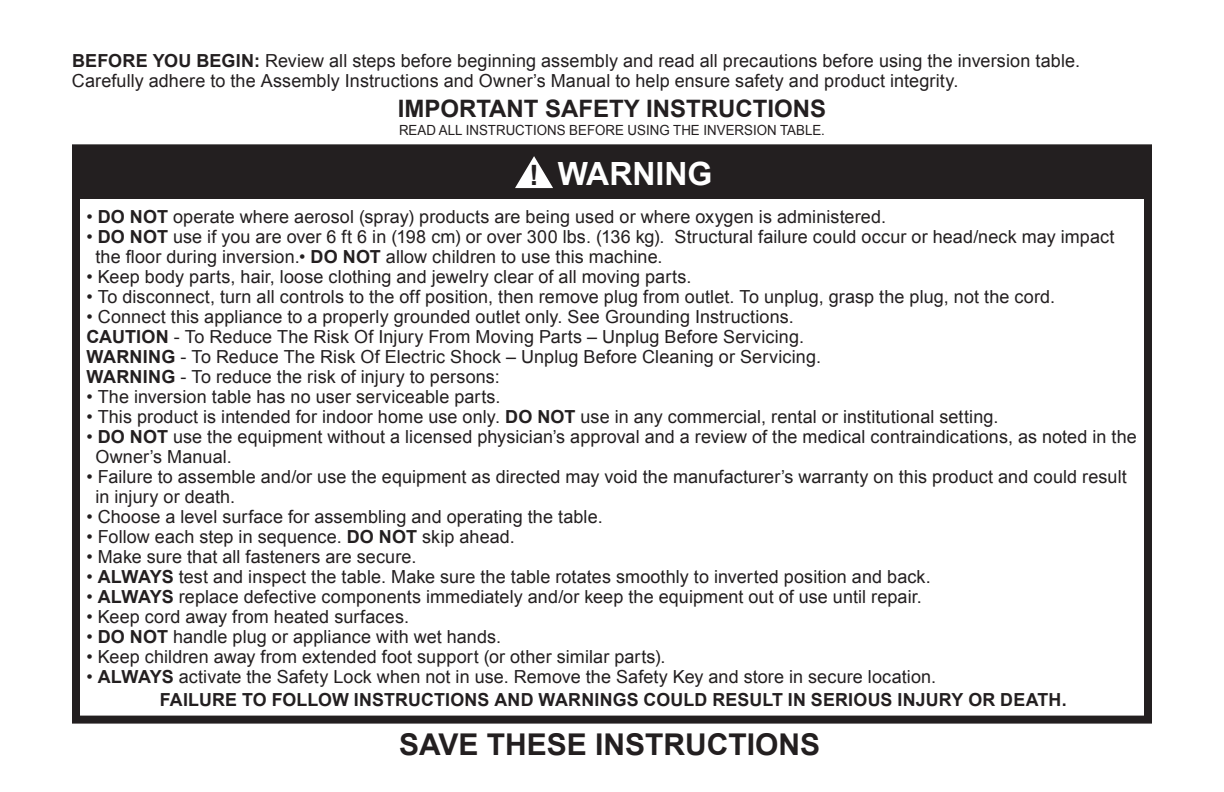
<style>
.page{position:relative;width:1224px;height:792px;background:#fff}
.page>*{position:absolute;margin:0;border:0;box-sizing:border-box;transform-origin:0 0}
.t1{font:700 32px "Arial";color:#fff}
.t2{font:700 30px "Arial";color:#231f20}
.t3{font:700 24px "Arial";color:#231f20}
.t4{font:18px/20px "Arial";letter-spacing:.005em;color:#231f20}
.t5{font:700 18px "Arial";letter-spacing:.01em;color:#231f20}
.t6{font:14px "Arial";color:#231f20;scale:.95 1}
.s1{font-weight:700}
.s2{font-size:28px;color:#231f20}
</style>
<div class="page">
<div style="left:72px;top:144px;width:1080px;height:580px;border:8px solid #231f20"></div>
<div style="left:77px;top:149px;width:1071px;height:50px;background:#231f20"></div>
<svg style="left:515px;top:156px;width:38px;height:32px"></svg>
<p class="t4" style="left:72px;top:52px;width:1010px"><span class="s1">BEFORE YOU BEGIN:</span> Review all steps before beginning assembly and read all precautions before using the inversion table.<br>Carefully adhere to the Assembly Instructions and Owner’s Manual to help ensure safety and product integrity.</p>
<h3 class="t3" style="left:398px;top:100px;width:430px">IMPORTANT SAFETY INSTRUCTIONS</h3>
<p class="t6" style="left:399px;top:125px;width:450px">READ ALL INSTRUCTIONS BEFORE USING THE INVERSION TABLE.</p>
<h1 class="t1" style="left:530px;top:161px;width:184px"><span class="s2">!</span> WARNING</h1>
<p class="t4" style="left:86px;top:207px;width:801px">• <span class="s1">DO NOT</span> operate where aerosol (spray) products are being used or where oxygen is administered.</p>
<p class="t4" style="left:95px;top:227px;width:1021px;text-indent:-9px">• <span class="s1">DO NOT</span> use if you are over 6 ft 6 in (198 cm) or over 300 lbs. (136 kg). Structural failure could occur or head/neck may impact the floor during inversion.• <span class="s1">DO NOT</span> allow children to use this machine.</p>
<p class="t4" style="left:86px;top:267px;width:607px">• Keep body parts, hair, loose clothing and jewelry clear of all moving parts.</p>
<p class="t4" style="left:86px;top:287px;width:970px">• To disconnect, turn all controls to the off position, then remove plug from outlet. To unplug, grasp the plug, not the cord.</p>
<p class="t4" style="left:86px;top:307px;width:736px">• Connect this appliance to a properly grounded outlet only. See Grounding Instructions.<br><span class="s1">CAUTION</span> - To Reduce The Risk Of Injury From Moving Parts – Unplug Before Servicing.<br><span class="s1">WARNING</span> - To Reduce The Risk Of Electric Shock – Unplug Before Cleaning or Servicing.<br><span class="s1">WARNING</span> - To reduce the risk of injury to persons:</p>
<p class="t4" style="left:86px;top:387px;width:416px">• The inversion table has no user serviceable parts.</p>
<p class="t4" style="left:86px;top:407px;width:914px">• This product is intended for indoor home use only. <span class="s1">DO NOT</span> use in any commercial, rental or institutional setting.</p>
<p class="t4" style="left:95px;top:427px;width:1043px;text-indent:-9px">• <span class="s1">DO NOT</span> use the equipment without a licensed physician’s approval and a review of the medical contraindications, as noted in the<br>Owner’s Manual.</p>
<p class="t4" style="left:95px;top:467px;width:1033px;text-indent:-9px">• Failure to assemble and/or use the equipment as directed may void the manufacturer’s warranty on this product and could result in injury or death.</p>
<p class="t4" style="left:86px;top:507px;width:518px">• Choose a level surface for assembling and operating the table.</p>
<p class="t4" style="left:86px;top:527px;width:430px">• Follow each step in sequence. <span class="s1">DO NOT</span> skip ahead.</p>
<p class="t4" style="left:86px;top:547px;width:331px">• Make sure that all fasteners are secure.</p>
<p class="t4" style="left:86px;top:567px;width:846px">• <span class="s1">ALWAYS</span> test and inspect the table. Make sure the table rotates smoothly to inverted position and back.</p>
<p class="t4" style="left:86px;top:587px;width:837px">• <span class="s1">ALWAYS</span> replace defective components immediately and/or keep the equipment out of use until repair.</p>
<p class="t4" style="left:86px;top:607px;width:324px">• Keep cord away from heated surfaces.</p>
<p class="t4" style="left:86px;top:627px;width:416px">• <span class="s1">DO NOT</span> handle plug or appliance with wet hands.</p>
<p class="t4" style="left:86px;top:647px;width:581px">• Keep children away from extended foot support (or other similar parts).</p>
<p class="t4" style="left:86px;top:667px;width:851px">• <span class="s1">ALWAYS</span> activate the Safety Lock when not in use. Remove the Safety Key and store in secure location.</p>
<p class="t5" style="left:160px;top:693px;width:909px">FAILURE TO FOLLOW INSTRUCTIONS AND WARNINGS COULD RESULT IN SERIOUS INJURY OR DEATH.</p>
<h2 class="t2" style="left:399px;top:733px;width:423px">SAVE THESE INSTRUCTIONS</h2>
</div>
